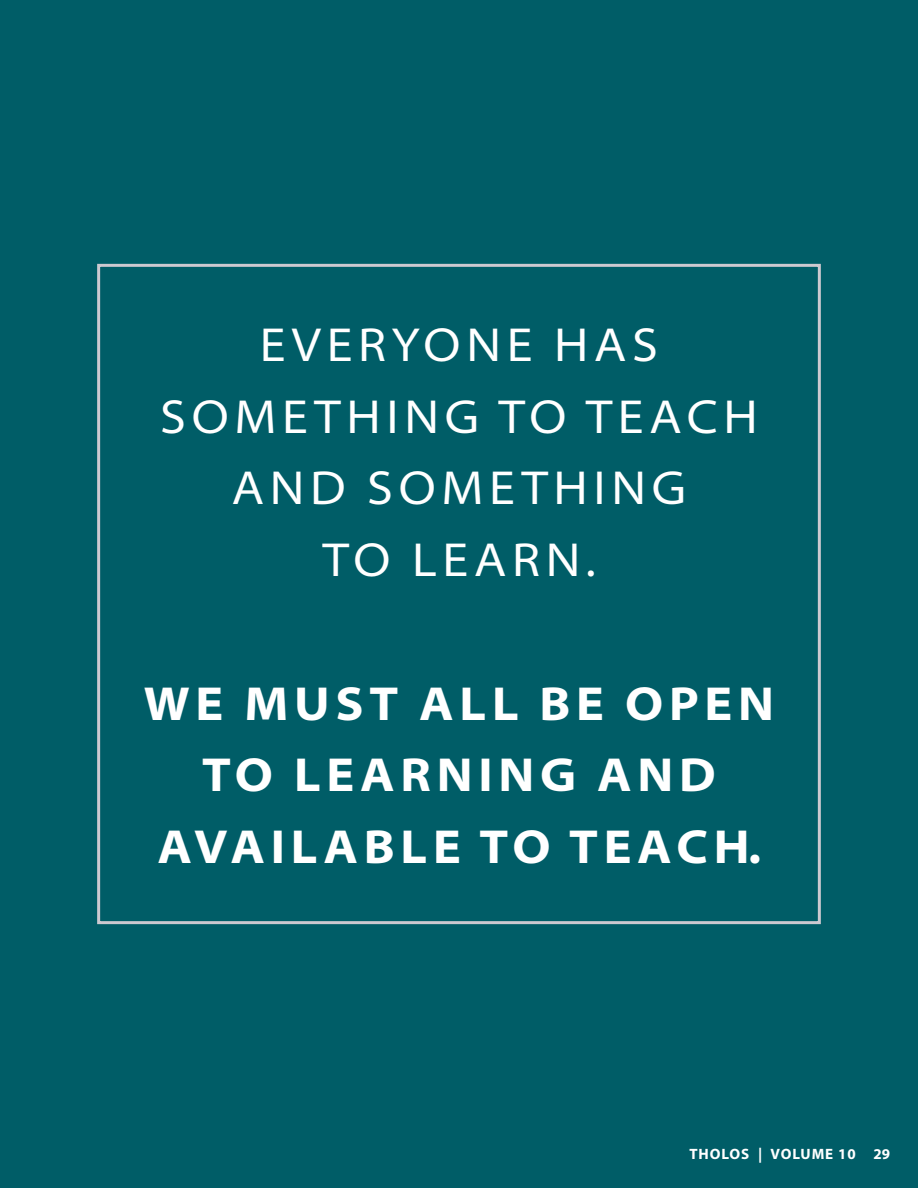
<style>
.page{position:relative;width:918px;height:1188px;background:#005d67}
.page>*{position:absolute;margin:0;border:0;box-sizing:border-box;transform-origin:0 0}
.t1{font:semi-expanded 48px/71.7px "Myriad Pro";letter-spacing:.12em;color:#fff;text-align:center}
.t2{font:700 semi-expanded 48px/71.7px "Myriad Pro";letter-spacing:.12em;color:#fff;text-align:center}
.t3{font:700 15px "Myriad Pro";letter-spacing:.06em;color:#fff}
</style>
<div class="page">
<div style="left:97px;top:264px;width:724px;height:660px;border:3px solid #cdc9d0"></div>
<p class="t1" style="left:160px;top:310px;width:599px">EVERYONE HAS<br>SOMETHING TO TEACH<br>AND SOMETHING<br>TO LEARN.</p>
<p class="t2" style="left:144px;top:668px;width:632px">WE MUST ALL BE OPEN<br>TO LEARNING AND<br>AVAILABLE TO TEACH.</p>
<p class="t3" style="left:690px;top:1144px;width:202px">THOLOS | VOLUME 10 29</p>
</div>
